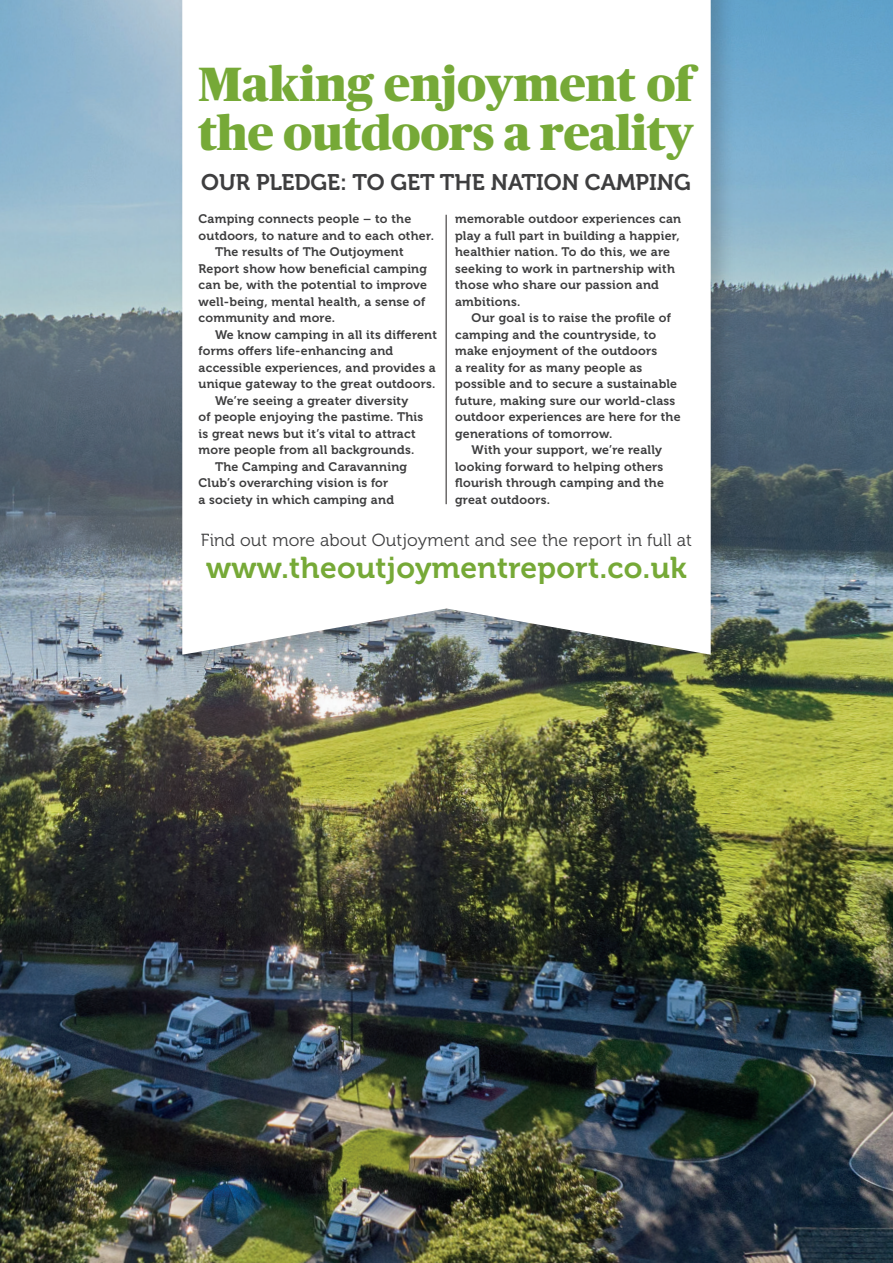
<style>
.page{position:relative;width:893px;height:1263px;background:#fff}
.page>*{position:absolute;margin:0;border:0;box-sizing:border-box;transform-origin:0 0}
.t1{font:900 48px/49.5px "Publico Headline";letter-spacing:-.005em;color:#76a937}
.t2{font:30px "Museo 700";letter-spacing:.01em;color:#76a937}
.t3{font:22.5px "Museo 700";color:#3e3e3f}
.t4{font:17.55px "Museo 300";letter-spacing:.005em;color:#3e3e3f}
.t5{font:12.3px/16.5px "Museo 700";letter-spacing:.02em;color:#3e3e3f}
</style>
<div class="page">
<img style="left:0;top:0;width:893px;height:1263px">
<div style="left:177px;top:0;width:560px;height:678px;background:#231f20;opacity:.2"></div>
<svg style="left:182px;top:0;width:529px;height:655px"></svg>
<hr style="left:446px;top:215px;width:1px;height:289px;background:#231f20">
<h1 class="t1" style="left:199px;top:56px;width:497px">Making enjoyment of the outdoors a reality</h1>
<h3 class="t3" style="left:201px;top:169px;width:491px">OUR PLEDGE: TO GET THE NATION CAMPING</h3>
<p class="t5" style="left:199px;top:211px;width:214px">Camping connects people – to the</p>
<p class="t5" style="left:199px;top:227px;width:237px">outdoors, to nature and to each other.</p>
<p class="t5" style="left:215px;top:244px;width:190px">The results of The Outjoyment</p>
<p class="t5" style="left:199px;top:260px;width:230px">Report show how beneficial camping</p>
<p class="t5" style="left:199px;top:277px;width:230px">can be, with the potential to improve</p>
<p class="t5" style="left:199px;top:293px;width:228px">well-being, mental health, a sense of</p>
<p class="t5" style="left:199px;top:310px;width:138px">community and more.</p>
<p class="t5" style="left:215px;top:326px;width:224px">We know camping in all its different</p>
<p class="t5" style="left:199px;top:343px;width:196px">forms offers life-enhancing and</p>
<p class="t5" style="left:199px;top:359px;width:239px">accessible experiences, and provides a</p>
<p class="t5" style="left:199px;top:376px;width:238px">unique gateway to the great outdoors.</p>
<p class="t5" style="left:215px;top:392px;width:195px">We’re seeing a greater diversity</p>
<p class="t5" style="left:199px;top:409px;width:226px">of people enjoying the pastime. This</p>
<p class="t5" style="left:199px;top:425px;width:219px">is great news but it’s vital to attract</p>
<p class="t5" style="left:199px;top:442px;width:217px">more people from all backgrounds.</p>
<p class="t5" style="left:215px;top:458px;width:194px">The Camping and Caravanning</p>
<p class="t5" style="left:199px;top:475px;width:191px">Club’s overarching vision is for</p>
<p class="t5" style="left:199px;top:491px;width:197px">a society in which camping and</p>
<p class="t5" style="left:455px;top:211px;width:228px">memorable outdoor experiences can play a full part in building a happier, healthier nation. To do this, we are seeking to work in partnership with those who share our passion and ambitions.</p>
<p class="t5" style="left:472px;top:310px;width:201px">Our goal is to raise the profile of</p>
<p class="t5" style="left:455px;top:326px;width:203px">camping and the countryside, to</p>
<p class="t5" style="left:455px;top:343px;width:204px">make enjoyment of the outdoors</p>
<p class="t5" style="left:455px;top:359px;width:189px">a reality for as many people as</p>
<p class="t5" style="left:455px;top:376px;width:224px">possible and to secure a sustainable</p>
<p class="t5" style="left:455px;top:392px;width:222px">future, making sure our world-class</p>
<p class="t5" style="left:455px;top:409px;width:227px">outdoor experiences are here for the</p>
<p class="t5" style="left:455px;top:425px;width:159px">generations of tomorrow.</p>
<p class="t5" style="left:472px;top:442px;width:192px">With your support, we’re really</p>
<p class="t5" style="left:455px;top:458px;width:210px">looking forward to helping others</p>
<p class="t5" style="left:455px;top:475px;width:210px">flourish through camping and the</p>
<p class="t5" style="left:455px;top:491px;width:96px">great outdoors.</p>
<h3 class="t4" style="left:201px;top:531px;width:492px">Find out more about Outjoyment and see the report in full at</h3>
<h2 class="t2" style="left:206px;top:551px;width:482px">www.theoutjoymentreport.co.uk</h2>
</div>
